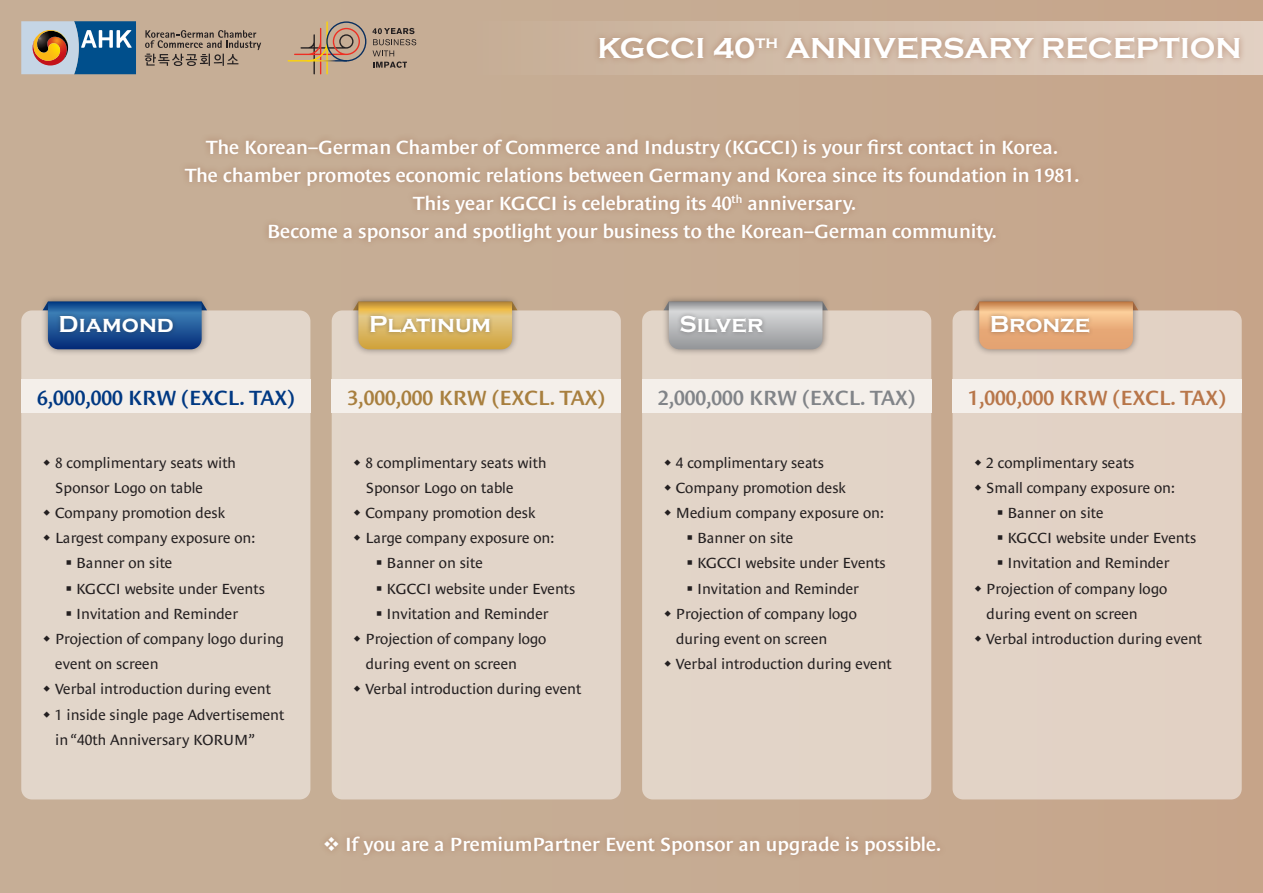
<style>
.page{position:relative;width:1263px;height:893px;background:#c6ac93}
.page>*{position:absolute;margin:0;border:0;box-sizing:border-box;transform-origin:0 0}
.t1{font:700 30px "Copperplate";color:#fff}
.t2{font:700 24px "Copperplate";color:#fff}
.t3{font:600 21px "Le Monde Sans Std";color:#003882}
.t4{font:600 21px "Le Monde Sans Std";color:#a87f3e}
.t5{font:600 21px "Le Monde Sans Std";color:#818488}
.t6{font:600 21px "Le Monde Sans Std";color:#b87649}
.t7{font:600 19.5px/28px "Le Monde Sans Std";color:#fff;text-align:center}
.t8{font:15px/25.2px "Le Monde Sans Std";color:#231f20}
</style>
<div class="page">
<div style="left:178px;top:132px;width:907px;height:116px;background:#965a3c;opacity:.5"></div>
<div style="left:318px;top:829px;width:629px;height:33px;background:#965a3c;opacity:.5"></div>
<svg style="left:145px;top:30px;width:116px;height:36px"></svg>
<svg style="left:21px;top:21px;width:115px;height:53px;background:#6e899e"></svg>
<svg style="left:288px;top:60px;width:59px;height:2px"></svg>
<svg style="left:294px;top:21px;width:72px;height:53px"></svg>
<svg style="left:372px;top:28px;width:44px;height:40px"></svg>
<div style="left:21px;top:310px;width:289px;height:489px;background:#e2d6ca;border-radius:11px"></div>
<div style="left:332px;top:310px;width:289px;height:489px;background:#e2d5c9;border-radius:11px"></div>
<div style="left:952px;top:310px;width:290px;height:489px;background:#e2d2c5;border-radius:11px"></div>
<div style="left:642px;top:310px;width:289px;height:489px;background:#e2d4c8;border-radius:11px"></div>
<div style="left:351px;top:295px;width:168px;height:62px;background:#231f20;opacity:.5"></div>
<svg style="left:353px;top:302px;width:164px;height:47px;background:#d4ac56"></svg>
<div style="left:41px;top:295px;width:168px;height:62px;background:#231f20;opacity:.5"></div>
<svg style="left:43px;top:302px;width:164px;height:47px;background:#285692"></svg>
<div style="left:972px;top:295px;width:168px;height:62px;background:#231f20;opacity:.5"></div>
<svg style="left:974px;top:302px;width:164px;height:47px;background:#e1a97a"></svg>
<div style="left:662px;top:295px;width:167px;height:62px;background:#231f20;opacity:.5"></div>
<svg style="left:663px;top:302px;width:165px;height:47px;background:#b0b0b1"></svg>
<div style="left:56px;top:312px;width:122px;height:25px;background:#231f20;opacity:.35"></div>
<div style="left:366px;top:312px;width:128px;height:25px;background:#231f20;opacity:.35"></div>
<div style="left:676px;top:311px;width:91px;height:26px;background:#231f20;opacity:.35"></div>
<div style="left:987px;top:312px;width:107px;height:25px;background:#231f20;opacity:.35"></div>
<div style="left:21px;top:380px;width:289px;height:33px;background:#f4efea"></div>
<div style="left:332px;top:380px;width:289px;height:33px;background:#f4efea"></div>
<div style="left:642px;top:380px;width:289px;height:33px;background:#f4efea"></div>
<div style="left:952px;top:380px;width:290px;height:33px;background:#f4efea"></div>
<div style="left:461px;top:21px;width:802px;height:53px;background:linear-gradient(to right,#c6ad94,#e2d0c3)"></div>
<div style="left:593px;top:30px;width:653px;height:35px;background:#965a3c;opacity:.5"></div>
<h1 class="t1" style="left:597px;top:31px;width:646px">KGCCI 40<sup>th</sup> ANNIVERSARY RECEPTION</h1>
<p class="t7" style="left:185px;top:133px;width:896px">The Korean–German Chamber of Commerce and Industry (KGCCI) is your first contact in Korea.<br>The chamber promotes economic relations between Germany and Korea since its foundation in 1981.<br>This year KGCCI is celebrating its 40<sup>th</sup> anniversary.<br>Become a sponsor and spotlight your business to the Korean–German community.</p>
<h2 class="t2" style="left:59px;top:311px;width:117px">Diamond</h2>
<h2 class="t2" style="left:369px;top:311px;width:124px">Platinum</h2>
<h2 class="t2" style="left:679px;top:311px;width:86px">Silver</h2>
<h2 class="t2" style="left:990px;top:311px;width:102px">Bronze</h2>
<h3 class="t3" style="left:37px;top:385px;width:259px">6,000,000 KRW (EXCL. TAX)</h3>
<h3 class="t4" style="left:348px;top:385px;width:259px">3,000,000 KRW (EXCL. TAX)</h3>
<h3 class="t5" style="left:658px;top:385px;width:259px">2,000,000 KRW (EXCL. TAX)</h3>
<h3 class="t6" style="left:968px;top:385px;width:259px">1,000,000 KRW (EXCL. TAX)</h3>
<p class="t8" style="left:55px;top:450px;width:202px">8 complimentary seats with<br>Sponsor Logo on table<br>Company promotion desk<br>Largest company exposure on:</p>
<p class="t8" style="left:65px;top:550px;width:108px">▪ Banner on site</p>
<p class="t8" style="left:65px;top:576px;width:201px">▪ KGCCI website under Events</p>
<p class="t8" style="left:55px;top:601px;width:231px;text-indent:10px">▪ Invitation and Reminder<br>Projection of company logo during event on screen<br>Verbal introduction during event<br>1 inside single page Advertisement in “40th Anniversary KORUM”</p>
<p class="t8" style="left:365px;top:450px;width:190px">8 complimentary seats with<br>Sponsor Logo on table<br>Company promotion desk<br>Large company exposure on:</p>
<p class="t8" style="left:376px;top:550px;width:108px">▪ Banner on site</p>
<p class="t8" style="left:376px;top:576px;width:201px">▪ KGCCI website under Events</p>
<p class="t8" style="left:365px;top:601px;width:217px;text-indent:10px">▪ Invitation and Reminder<br>Projection of company logo during event on screen<br>Verbal introduction during event</p>
<p class="t8" style="left:676px;top:450px;width:209px">4 complimentary seats<br>Company promotion desk<br>Medium company exposure on:</p>
<p class="t8" style="left:686px;top:525px;width:108px">▪ Banner on site</p>
<p class="t8" style="left:686px;top:550px;width:201px">▪ KGCCI website under Events</p>
<p class="t8" style="left:676px;top:576px;width:217px;text-indent:10px">▪ Invitation and Reminder<br>Projection of company logo during event on screen<br>Verbal introduction during event</p>
<h3 class="t7" style="left:323px;top:830px;width:620px">❖ If you are a PremiumPartner Event Sponsor an upgrade is possible.</h3>
<p class="t8" style="left:986px;top:450px;width:190px">2 complimentary seats<br>Small company exposure on:</p>
<p class="t8" style="left:997px;top:500px;width:108px">▪ Banner on site</p>
<p class="t8" style="left:997px;top:525px;width:201px">▪ KGCCI website under Events</p>
<p class="t8" style="left:986px;top:550px;width:217px;text-indent:10px">▪ Invitation and Reminder<br>Projection of company logo during event on screen<br>Verbal introduction during event</p>
</div>
